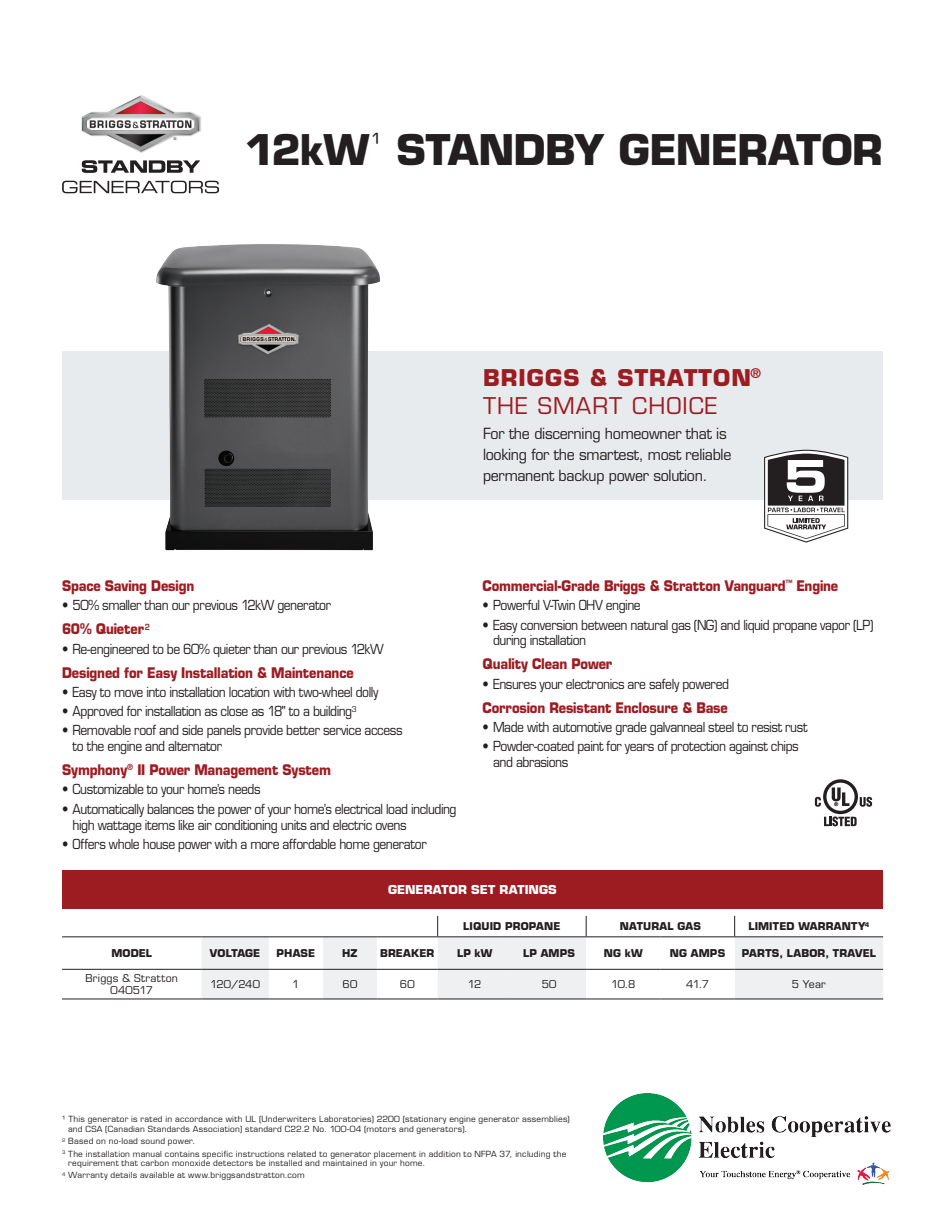
<style>
.page{position:relative;width:945px;height:1215px;background:#fff}
.page>*{position:absolute;margin:0;border:0;box-sizing:border-box;transform-origin:0 0}
.t1{font:700 41.25px "Eurostile LT Std";letter-spacing:-.02em;color:#231f20}
.t2{font:700 22.5px/28.5px "Eurostile LT Std";letter-spacing:.05em;color:#9c1c22}
.t3{font:15px/21px "Eurostile LT Std";letter-spacing:-.02em;color:#231f20;scale:.95 1}
.Red_Eurostyle_Headin{font:700 14.25px "Eurostile LT Std";letter-spacing:-.015em;color:#9c1c22;scale:.9 1}
.t4{font:13.5px/15.8px "Eurostile LT Std";letter-spacing:-.035em;color:#231f20;scale:.9 1}
.t5{font:700 12px "Eurostile LT Std";letter-spacing:.005em;color:#fff}
.t6{font:700 10.5px "Eurostile LT Std";letter-spacing:.015em;color:#231f20}
.t7{font:10.5px/12.6px "Eurostile LT Std";letter-spacing:.02em;color:#231f20;text-align:center}
.Footnotes{font:8.25px/9.8px "Eurostile LT Std";letter-spacing:.03em;color:#231f20}
.s1{font-weight:400}
</style>
<div class="page">
<div style="left:62px;top:351px;width:821px;height:149px;background:#e7ebed"></div>
<div style="left:81px;top:95px;width:120px;height:59px;background:#231f20;opacity:.28"></div>
<img style="left:82px;top:95px;width:117px;height:57px">
<svg style="left:62px;top:181px;width:157px;height:12px"></svg>
<svg style="left:82px;top:160px;width:118px;height:13px"></svg>
<hr style="left:62px;top:999px;width:139px;height:1px;background:#231f20">
<hr style="left:201px;top:999px;width:68px;height:1px;background:#231f20">
<hr style="left:269px;top:999px;width:54px;height:1px;background:#231f20">
<hr style="left:323px;top:999px;width:54px;height:1px;background:#231f20">
<hr style="left:377px;top:999px;width:61px;height:1px;background:#231f20">
<hr style="left:438px;top:999px;width:74px;height:1px;background:#231f20">
<hr style="left:512px;top:999px;width:74px;height:1px;background:#231f20">
<hr style="left:586px;top:999px;width:74px;height:1px;background:#231f20">
<hr style="left:660px;top:999px;width:75px;height:1px;background:#231f20">
<hr style="left:735px;top:999px;width:148px;height:1px;background:#231f20">
<svg style="left:62px;top:916px;width:821px;height:83px"></svg>
<hr style="left:62px;top:936px;width:139px;height:1px;background:#231f20">
<hr style="left:201px;top:936px;width:68px;height:1px;background:#231f20">
<hr style="left:269px;top:936px;width:54px;height:1px;background:#231f20">
<hr style="left:323px;top:936px;width:54px;height:1px;background:#231f20">
<hr style="left:377px;top:936px;width:61px;height:1px;background:#231f20">
<hr style="left:438px;top:936px;width:74px;height:1px;background:#231f20">
<hr style="left:512px;top:936px;width:74px;height:1px;background:#231f20">
<hr style="left:586px;top:936px;width:74px;height:1px;background:#231f20">
<hr style="left:660px;top:936px;width:75px;height:1px;background:#231f20">
<hr style="left:735px;top:936px;width:148px;height:1px;background:#231f20">
<div style="left:62px;top:871px;width:821px;height:38px;background:#9c1c22"></div>
<img style="left:156px;top:244px;width:225px;height:307px">
<svg style="left:815px;top:779px;width:57px;height:47px"></svg>
<svg style="left:764px;top:450px;width:84px;height:93px"></svg>
<img style="left:604px;top:1094px;width:286px;height:91px">
<p class="t1" style="left:245px;top:124px;width:639px">12kW<sup>¹</sup> STANDBY GENERATOR</p>
<p class="t2" style="left:483px;top:363px;width:279px">BRIGGS &amp; STRATTON<sup>®<br></sup><span class="s1">THE SMART CHOICE</span></p>
<p class="t3" style="left:483px;top:423px;width:263px">For the discerning homeowner that is looking for the smartest, most reliable permanent backup power solution.</p>
<p class="Red_Eurostyle_Headin" style="left:62px;top:577px;width:148px">Space Saving Design</p>
<p class="t4" style="left:62px;top:598px;width:301px">• 50% smaller than our previous 12kW generator</p>
<p class="Red_Eurostyle_Headin" style="left:62px;top:620px;width:99px">60% Quieter<sup>2</sup></p>
<p class="t4" style="left:62px;top:641px;width:359px">• Re-engineered to be 60% quieter than our previous 12kW</p>
<p class="Red_Eurostyle_Headin" style="left:62px;top:664px;width:326px">Designed for Easy Installation &amp; Maintenance</p>
<p class="t4" style="left:62px;top:684px;width:353px">• Easy to move into installation location with two-wheel dolly</p>
<p class="t4" style="left:62px;top:704px;width:329px">• Approved for installation as close as 18" to a building<sup>3</sup></p>
<p class="t4" style="left:73px;top:723px;width:368px;text-indent:-10px">• Removable roof and side panels provide better service access to the engine and alternator</p>
<p class="Red_Eurostyle_Headin" style="left:62px;top:761px;width:300px">Symphony<sup>®</sup> II Power Management System</p>
<p class="t4" style="left:62px;top:782px;width:222px">• Customizable to your home’s needs</p>
<p class="t4" style="left:73px;top:801px;width:428px;text-indent:-10px">• Automatically balances the power of your home’s electrical load including high wattage items like air conditioning units and electric ovens</p>
<p class="t4" style="left:62px;top:836px;width:407px">• Offers whole house power with a more affordable home generator</p>
<p class="Red_Eurostyle_Headin" style="left:483px;top:577px;width:397px">Commercial-Grade Briggs &amp; Stratton Vanguard<sup>™</sup> Engine</p>
<p class="t4" style="left:483px;top:598px;width:177px">• Powerful V-Twin OHV engine</p>
<p class="t4" style="left:493px;top:617px;width:424px;text-indent:-10px">• Easy conversion between natural gas (NG) and liquid propane vapor (LP) during installation</p>
<p class="Red_Eurostyle_Headin" style="left:483px;top:655px;width:146px">Quality Clean Power</p>
<p class="t4" style="left:483px;top:676px;width:275px">• Ensures your electronics are safely powered</p>
<p class="Red_Eurostyle_Headin" style="left:483px;top:699px;width:274px">Corrosion Resistant Enclosure &amp; Base</p>
<p class="t4" style="left:483px;top:719px;width:363px">• Made with automotive grade galvanneal steel to resist rust</p>
<p class="t4" style="left:493px;top:739px;width:341px;text-indent:-10px">• Powder-coated paint for years of protection against chips and abrasions</p>
<p class="t5" style="left:388px;top:883px;width:170px">GENERATOR SET RATINGS</p>
<p class="t6" style="left:463px;top:920px;width:99px">LIQUID PROPANE</p>
<p class="t6" style="left:620px;top:920px;width:83px">NATURAL GAS</p>
<p class="t6" style="left:749px;top:920px;width:122px">LIMITED WARRANTY<sup>4</sup></p>
<p class="t6" style="left:111px;top:947px;width:42px">MODEL</p>
<p class="t6" style="left:210px;top:947px;width:52px">VOLTAGE</p>
<p class="t6" style="left:277px;top:947px;width:40px">PHASE</p>
<p class="t6" style="left:342px;top:947px;width:17px">HZ</p>
<p class="t6" style="left:380px;top:947px;width:56px">BREAKER</p>
<p class="t6" style="left:457px;top:947px;width:37px">LP kW</p>
<p class="t6" style="left:523px;top:947px;width:53px">LP AMPS</p>
<p class="t6" style="left:604px;top:947px;width:40px">NG kW</p>
<p class="t6" style="left:670px;top:947px;width:57px">NG AMPS</p>
<p class="t6" style="left:742px;top:947px;width:136px">PARTS, LABOR, TRAVEL</p>
<p class="t7" style="left:85px;top:972px;width:94px">Briggs &amp; Stratton<br>040517</p>
<p class="t7" style="left:210px;top:978px;width:51px">120/240</p>
<p class="t7" style="left:292px;top:978px;width:9px">1</p>
<p class="t7" style="left:343px;top:978px;width:16px">60</p>
<p class="t7" style="left:400px;top:978px;width:16px">60</p>
<p class="t7" style="left:468px;top:978px;width:15px">12</p>
<p class="t7" style="left:542px;top:978px;width:16px">50</p>
<p class="t7" style="left:611px;top:978px;width:26px">10.8</p>
<p class="t7" style="left:686px;top:978px;width:24px">41.7</p>
<p class="t7" style="left:792px;top:978px;width:36px">5 Year</p>
<p class="Footnotes" style="left:68px;top:1115px;width:503px;text-indent:-6px">¹ This generator is rated in accordance with UL (Underwriters Laboratories) 2200 (stationary engine generator assemblies) and CSA (Canadian Standards Association) standard C22.2 No. 100-04 (motors and generators).</p>
<p class="Footnotes" style="left:62px;top:1137px;width:135px"><sup>2</sup> Based on no-load sound power.</p>
<p class="Footnotes" style="left:68px;top:1149px;width:500px;text-indent:-6px"><sup>3</sup> The installation manual contains specific instructions related to generator placement in addition to NFPA 37, including the requirement that carbon monoxide detectors be installed and maintained in your home.</p>
<p class="Footnotes" style="left:62px;top:1171px;width:244px"><sup>4</sup> Warranty details available at www.briggsandstratton.com</p>
</div>
